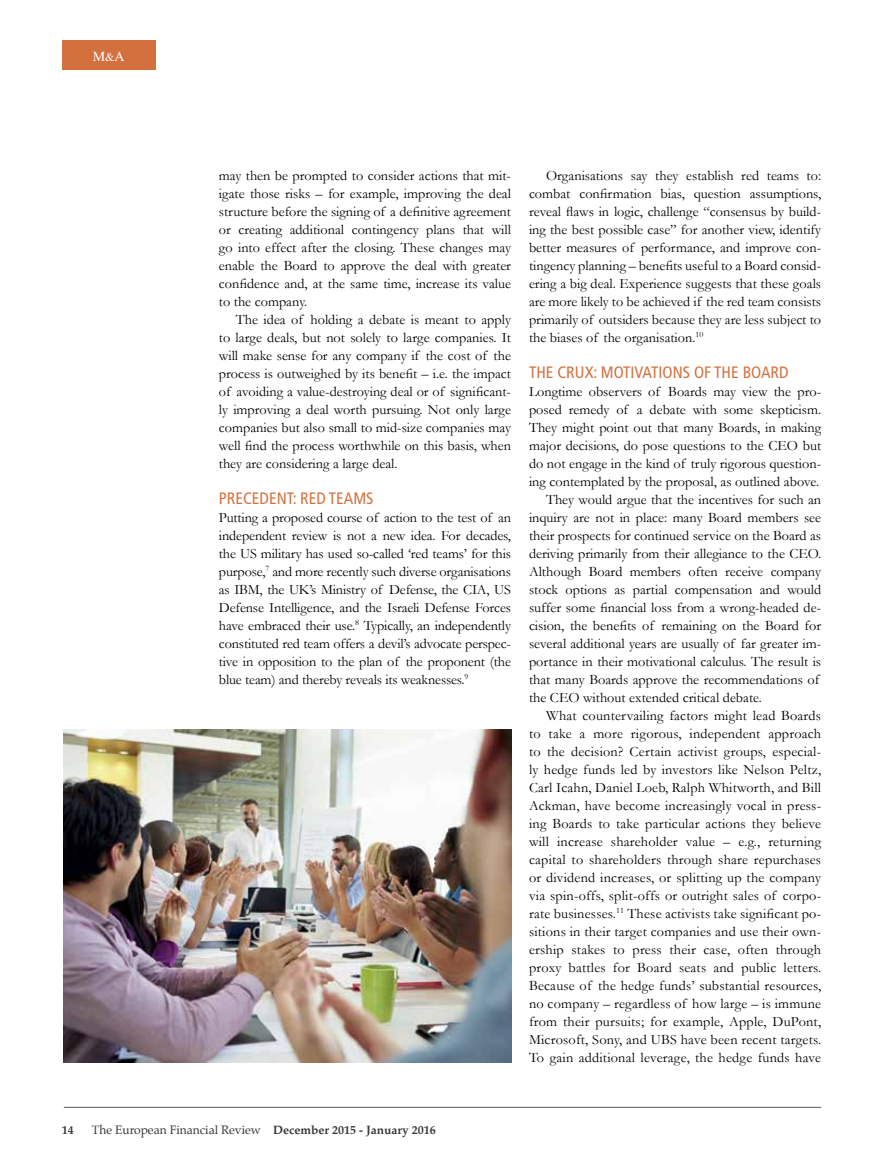
<style>
.page{position:relative;width:885px;height:1161px;background:#fff}
.page>*{position:absolute;margin:0;border:0;box-sizing:border-box;transform-origin:0 0}
.t1{font:condensed 16.5px "Frutiger";color:#d4703e}
.t2{font:14.25px/18px "Garamond";color:#000;text-align:justify}
.t3{font:500 13.5px "Magazine MF";color:#fff}
.t4{font:12px "Palatino";color:#383839}
.t5{font:700 12px "Palatino";color:#383839}
.s1{font-weight:700}
</style>
<div class="page">
<hr style="left:64px;top:1107px;width:757px;height:1px;background:#58595b">
<img style="left:64px;top:729px;width:447px;height:333px">
<div style="left:62px;top:40px;width:93px;height:30px;background:#d4703e"></div>
<p class="t3" style="left:93px;top:49px;width:33px">M&amp;A</p>
<p class="t2" style="left:219px;top:166px;width:293px">may then be prompted to consider actions that mit&shy;igate those risks – for example, improving the deal structure before the signing of a definitive agreement or creating additional contingency plans that will go into effect after the closing. These changes may enable the Board to approve the deal with greater confidence and, at the same time, increase its value to the company.</p>
<p class="t2" style="left:219px;top:310px;width:293px;text-indent:17px">The idea of holding a debate is meant to apply to large deals, but not solely to large companies. It will make sense for any company if the cost of the process is outweighed by its benefit – i.e. the impact of avoiding a value-destroying deal or of significant&shy;ly improving a deal worth pursuing. Not only large companies but also small to mid-size companies may well find the process worthwhile on this basis, when they are considering a large deal.</p>
<p class="t1" style="left:219px;top:489px;width:156px">PRECEDENT: RED TEAMS</p>
<p class="t2" style="left:219px;top:508px;width:293px">Putting a proposed course of action to the test of an independent review is not a new idea. For decades, the US military has used so-called ‘red teams’ for this purpose,<sup>7</sup> and more recently such diverse organisations as IBM, the UK’s Ministry of Defense, the CIA, US Defense Intelligence, and the Israeli Defense Forces have embraced their use.<sup>8</sup> Typically, an independently constituted red team offers a devil’s advocate perspec&shy;tive in opposition to the plan of the proponent (the blue team) and thereby reveals its weaknesses.<sup>9</sup></p>
<p class="t2" style="left:529px;top:166px;width:293px;text-indent:17px">Organisations say they establish red teams to: combat confirmation bias, question assumptions, reveal flaws in logic, challenge “consensus by build&shy;ing the best possible case” for another view, identify better measures of performance, and improve con&shy;tingency planning – benefits useful to a Board consid&shy;ering a big deal. Experience suggests that these goals are more likely to be achieved if the red team consists primarily of outsiders because they are less subject to the biases of the organisation.<sup>10</sup></p>
<p class="t1" style="left:529px;top:363px;width:261px">THE CRUX: MOTIVATIONS OF THE BOARD</p>
<p class="t2" style="left:529px;top:382px;width:293px">Longtime observers of Boards may view the pro-</p>
<p class="t2" style="left:529px;top:400px;width:293px">posed remedy of a debate with some skepticism.</p>
<p class="t2" style="left:529px;top:418px;width:293px">They might point out that many Boards, in making</p>
<p class="t2" style="left:529px;top:436px;width:293px">major decisions, do pose questions to the CEO but</p>
<p class="t2" style="left:529px;top:454px;width:293px">do not engage in the kind of truly rigorous question-</p>
<p class="t2" style="left:529px;top:472px;width:292px">ing contemplated by the proposal, as outlined above.</p>
<p class="t2" style="left:546px;top:490px;width:276px">They would argue that the incentives for such an</p>
<p class="t2" style="left:529px;top:508px;width:293px">inquiry are not in place: many Board members see</p>
<p class="t2" style="left:529px;top:526px;width:293px">their prospects for continued service on the Board as</p>
<p class="t2" style="left:529px;top:544px;width:293px">deriving primarily from their allegiance to the CEO.</p>
<p class="t2" style="left:529px;top:562px;width:293px">Although Board members often receive company</p>
<p class="t2" style="left:529px;top:580px;width:293px">stock options as partial compensation and would</p>
<p class="t2" style="left:529px;top:598px;width:293px">suffer some financial loss from a wrong-headed de-</p>
<p class="t2" style="left:529px;top:616px;width:293px">cision, the benefits of remaining on the Board for</p>
<p class="t2" style="left:529px;top:634px;width:293px">several additional years are usually of far greater im-</p>
<p class="t2" style="left:529px;top:652px;width:293px">portance in their motivational calculus. The result is</p>
<p class="t2" style="left:529px;top:670px;width:292px">that many Boards approve the recommendations of</p>
<p class="t2" style="left:529px;top:688px;width:234px">the CEO without extended critical debate.</p>
<p class="t2" style="left:546px;top:706px;width:276px">What countervailing factors might lead Boards</p>
<p class="t2" style="left:529px;top:724px;width:293px">to take a more rigorous, independent approach</p>
<p class="t2" style="left:529px;top:742px;width:293px">to the decision? Certain activist groups, especial-</p>
<p class="t2" style="left:529px;top:760px;width:293px">ly hedge funds led by investors like Nelson Peltz,</p>
<p class="t2" style="left:529px;top:778px;width:293px">Carl Icahn, Daniel Loeb, Ralph Whitworth, and Bill</p>
<p class="t2" style="left:529px;top:796px;width:293px">Ackman, have become increasingly vocal in press-</p>
<p class="t2" style="left:529px;top:814px;width:293px">ing Boards to take particular actions they believe</p>
<p class="t2" style="left:529px;top:832px;width:293px">will increase shareholder value – e.g., returning</p>
<p class="t2" style="left:529px;top:850px;width:293px">capital to shareholders through share repurchases</p>
<p class="t2" style="left:529px;top:868px;width:293px">or dividend increases, or splitting up the company</p>
<p class="t2" style="left:529px;top:886px;width:293px">via spin-offs, split-offs or outright sales of corpo-</p>
<p class="t2" style="left:529px;top:904px;width:293px">rate businesses.<sup>11</sup> These activists take significant po-</p>
<p class="t2" style="left:529px;top:922px;width:293px">sitions in their target companies and use their own-</p>
<p class="t2" style="left:529px;top:940px;width:293px">ership stakes to press their case, often through</p>
<p class="t2" style="left:529px;top:958px;width:293px">proxy battles for Board seats and public letters.</p>
<p class="t2" style="left:529px;top:976px;width:293px">Because of the hedge funds’ substantial resources,</p>
<p class="t2" style="left:529px;top:994px;width:293px">no company – regardless of how large – is immune</p>
<p class="t2" style="left:529px;top:1012px;width:293px">from their pursuits; for example, Apple, DuPont,</p>
<p class="t2" style="left:529px;top:1030px;width:293px">Microsoft, Sony, and UBS have been recent targets.</p>
<p class="t2" style="left:529px;top:1048px;width:293px">To gain additional leverage, the hedge funds have</p>
<p class="t5" style="left:62px;top:1120px;width:13px">14</p>
<p class="t4" style="left:92px;top:1120px;width:345px">The European Financial Review <span class="s1">December 2015 - January 2016</span></p>
</div>
